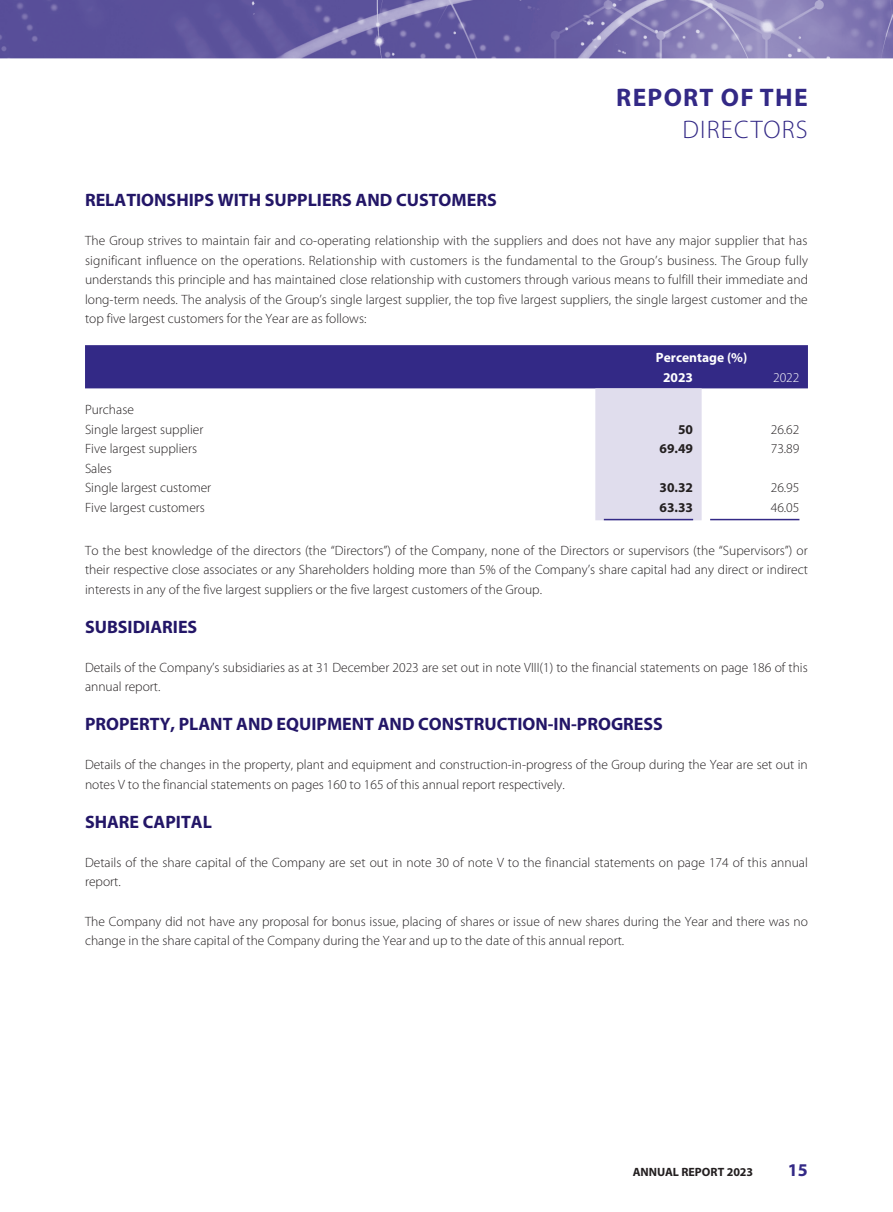
<style>
.page{position:relative;width:893px;height:1212px;background:#fff}
.page>*{position:absolute;margin:0;border:0;box-sizing:border-box;transform-origin:0 0}
.t1{font:700 25.5px "Myriad Pro";letter-spacing:.05em;color:#332986}
.t2{font:300 25.5px "Myriad Pro";letter-spacing:.05em;color:#332986}
._01_H1{font:700 18px "Myriad Pro";color:#231667}
.t3{font:700 18px "Myriad Pro";color:#332986}
._00_txt{font:300 13.5px/19.5px "Myriad Pro";color:#231f20}
._50_Table_txt{font:300 13.5px "Myriad Pro";color:#231f20}
._50_Table_txt-2{font:700 13.5px "Myriad Pro";color:#fff}
._50_Table_txt-3{font:700 13.5px "Myriad Pro";color:#231f20}
._50_Table_txt-4{font:300 13.5px "Myriad Pro";color:#fff}
.t4{font:700 12px "Myriad Pro";color:#231f20}
</style>
<div class="page">
<img style="left:0;top:0;width:893px;height:521px">
<svg style="left:85px;top:345px;width:723px;height:175px"></svg>
<hr style="left:604px;top:519px;width:89px;height:1px;background:#332986">
<hr style="left:710px;top:519px;width:89px;height:1px;background:#332986">
<h1 class="t1" style="left:616px;top:81px;width:193px">REPORT OF THE</h1>
<h1 class="t2" style="left:682px;top:114px;width:127px">DIRECTORS</h1>
<p class="_01_H1" style="left:85px;top:189px;width:413px">RELATIONSHIPS WITH SUPPLIERS AND CUSTOMERS</p>
<p class="_00_txt" style="left:85px;top:231px;width:724px;text-align:justify">The Group strives to maintain fair and co-operating relationship with the suppliers and does not have any major supplier that has significant influence on the operations. Relationship with customers is the fundamental to the Group’s business. The Group fully understands this principle and has maintained close relationship with customers through various means to fulfill their immediate and long-term needs. The analysis of the Group’s single largest supplier, the top five largest suppliers, the single largest customer and the top five largest customers for the Year are as follows:</p>
<p class="_50_Table_txt-2" style="left:656px;top:349px;width:93px">Percentage (%)</p>
<p class="_50_Table_txt-2" style="left:663px;top:369px;width:31px">2023</p>
<p class="_50_Table_txt-4" style="left:773px;top:369px;width:28px">2022</p>
<p class="_50_Table_txt" style="left:85px;top:402px;width:50px">Purchase</p>
<p class="_50_Table_txt" style="left:85px;top:421px;width:120px">Single largest supplier</p>
<p class="_50_Table_txt-3" style="left:678px;top:420px;width:16px">50</p>
<p class="_50_Table_txt" style="left:771px;top:421px;width:30px">26.62</p>
<p class="_50_Table_txt" style="left:85px;top:441px;width:114px">Five largest suppliers</p>
<p class="_50_Table_txt-3" style="left:660px;top:440px;width:35px">69.49</p>
<p class="_50_Table_txt" style="left:771px;top:441px;width:30px">73.89</p>
<p class="_50_Table_txt" style="left:85px;top:460px;width:28px">Sales</p>
<p class="_50_Table_txt" style="left:85px;top:480px;width:128px">Single largest customer</p>
<p class="_50_Table_txt-3" style="left:660px;top:479px;width:35px">30.32</p>
<p class="_50_Table_txt" style="left:771px;top:480px;width:30px">26.95</p>
<p class="_50_Table_txt" style="left:85px;top:499px;width:121px">Five largest customers</p>
<p class="_50_Table_txt-3" style="left:660px;top:498px;width:35px">63.33</p>
<p class="_50_Table_txt" style="left:771px;top:499px;width:30px">46.05</p>
<p class="_00_txt" style="left:85px;top:540px;width:724px;text-align:justify">To the best knowledge of the directors (the “Directors”) of the Company, none of the Directors or supervisors (the “Supervisors”) or their respective close associates or any Shareholders holding more than 5% of the Company’s share capital had any direct or indirect interests in any of the five largest suppliers or the five largest customers of the Group.</p>
<p class="_01_H1" style="left:85px;top:615px;width:114px">SUBSIDIARIES</p>
<p class="_00_txt" style="left:85px;top:657px;width:724px">Details of the Company’s subsidiaries as at 31 December 2023 are set out in note VIII(1) to the financial statements on page 186 of this annual report.</p>
<p class="_01_H1" style="left:85px;top:713px;width:579px">PROPERTY, PLANT AND EQUIPMENT AND CONSTRUCTION-IN-PROGRESS</p>
<p class="_00_txt" style="left:85px;top:755px;width:724px">Details of the changes in the property, plant and equipment and construction-in-progress of the Group during the Year are set out in notes V to the financial statements on pages 160 to 165 of this annual report respectively.</p>
<p class="_01_H1" style="left:85px;top:810px;width:128px">SHARE CAPITAL</p>
<p class="_00_txt" style="left:85px;top:852px;width:724px">Details of the share capital of the Company are set out in note 30 of note V to the financial statements on page 174 of this annual report.</p>
<p class="_00_txt" style="left:85px;top:911px;width:724px">The Company did not have any proposal for bonus issue, placing of shares or issue of new shares during the Year and there was no change in the share capital of the Company during the Year and up to the date of this annual report.</p>
<p class="t4" style="left:633px;top:1164px;width:122px">ANNUAL REPORT 2023</p>
<h2 class="t3" style="left:788px;top:1158px;width:21px">15</h2>
</div>
